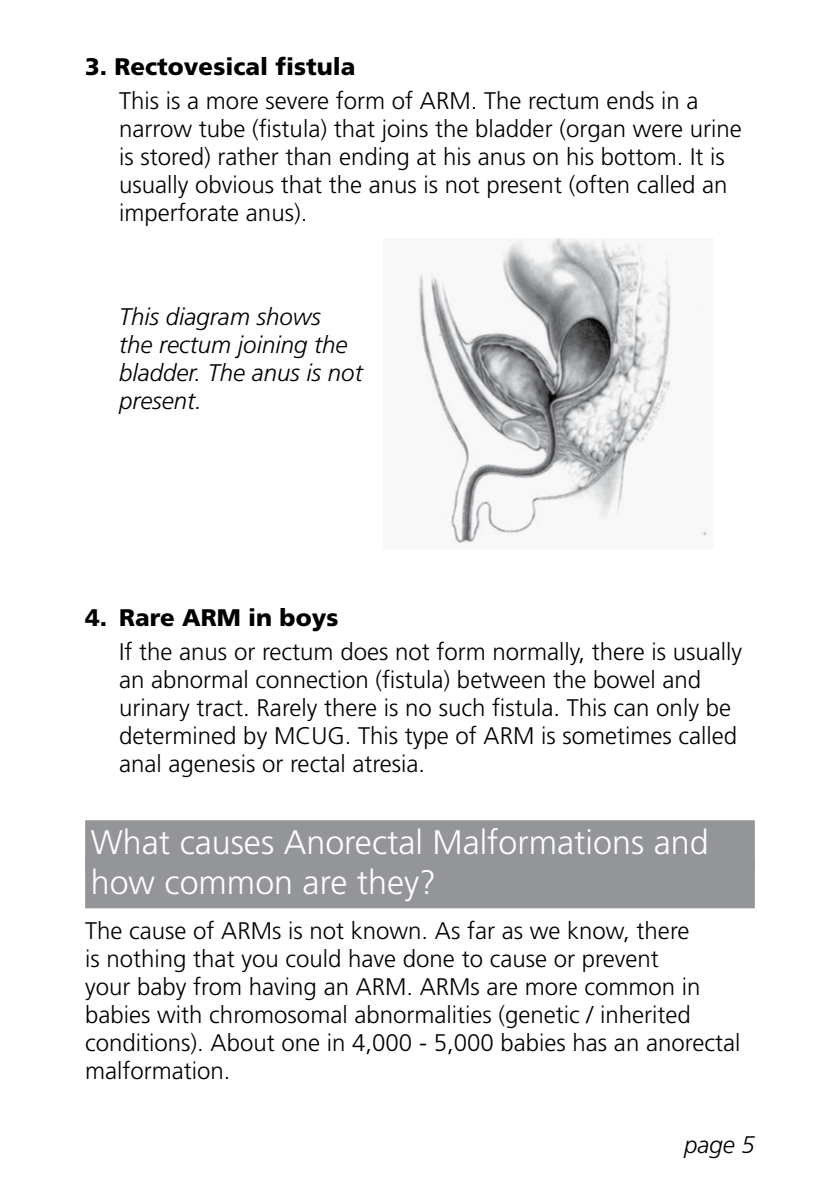
<style>
.page{position:relative;width:840px;height:1191px;background:#fff}
.page>*{position:absolute;margin:0;border:0;box-sizing:border-box;transform-origin:0 0}
.t1{font:300 34px/40px "Frutiger";color:#fff}
.t2{font:300 24px/28px "Frutiger";color:#000}
.t3{font:italic 300 24px/28px "Frutiger";color:#000}
.t4{font:900 24px "Frutiger";color:#000}
</style>
<div class="page">
<div style="left:85px;top:820px;width:669px;height:48px;background:#939598"></div>
<div style="left:85px;top:860px;width:669px;height:48px;background:#939598"></div>
<img style="left:418px;top:238px;width:290px;height:306px">
<p class="t4" style="left:85px;top:52px;width:272px">3. Rectovesical fistula</p>
<p class="t2" style="left:119px;top:87px;width:623px">This is a more severe form of ARM. The rectum ends in a narrow tube (fistula) that joins the bladder (organ were urine is stored) rather than ending at his anus on his bottom. It is usually obvious that the anus is not present (often called an imperforate anus).</p>
<p class="t3" style="left:119px;top:303px;width:245px">This diagram shows<br>the rectum joining the bladder. The anus is not present.</p>
<p class="t4" style="left:85px;top:603px;width:255px">4. Rare ARM in boys</p>
<p class="t2" style="left:119px;top:637px;width:624px">If the anus or rectum does not form normally, there is usually an abnormal connection (fistula) between the bowel and urinary tract. Rarely there is no such fistula. This can only be determined by MCUG. This type of ARM is sometimes called anal agenesis or rectal atresia.</p>
<h1 class="t1" style="left:91px;top:822px;width:619px">What causes Anorectal Malformations and how common are they?</h1>
<p class="t2" style="left:85px;top:916px;width:656px">The cause of ARMs is not known. As far as we know, there<br>is nothing that you could have done to cause or prevent<br>your baby from having an ARM. ARMs are more common in babies with chromosomal abnormalities (genetic / inherited conditions). About one in 4,000 - 5,000 babies has an anorectal malformation.</p>
<p class="t3" style="left:683px;top:1130px;width:72px">page 5</p>
</div>
